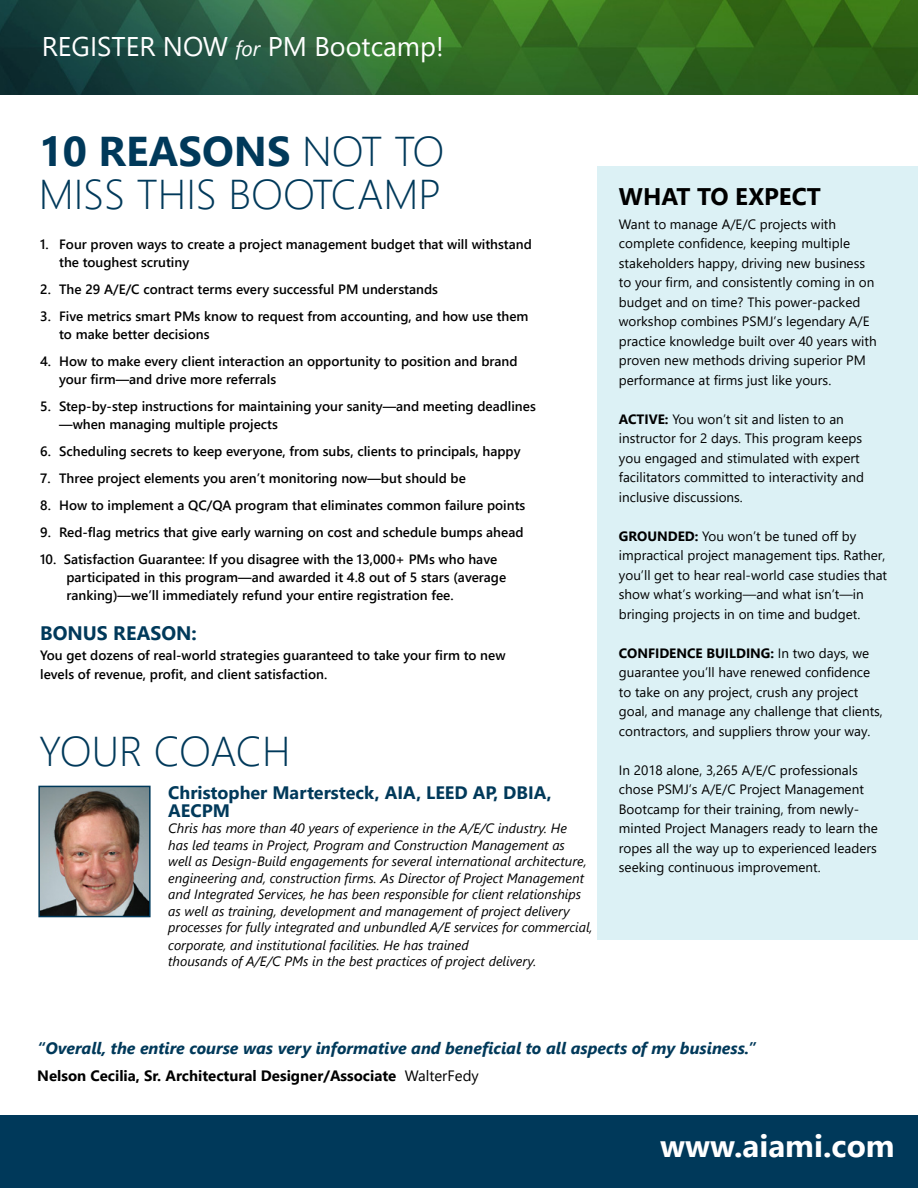
<style>
.page{position:relative;width:918px;height:1188px;background:#fff}
.page>*{position:absolute;margin:0;border:0;box-sizing:border-box;transform-origin:0 0}
.t1{font:300 41.55px/43.5px "Segoe UI";color:#00395a}
.t2{font:300 41.55px "Segoe UI";letter-spacing:-.02em;color:#00395a}
.t3{font:700 31.5px "Segoe UI";color:#fff}
.t4{font:27px "Segoe UI";color:#fff}
.t5{font:700 24px "Segoe UI";color:#000}
.t6{font:700 19.5px "Segoe UI";color:#00395a}
.t7{font:700 18px/18px "Segoe UI";color:#00395a}
.t8{font:italic 700 16.5px "Segoe UI";color:#00395a}
.t9{font:700 15px "Segoe UI";color:#000}
.t10{font:13.5px/19.5px "Segoe UI";color:#000}
.t11{font:600 13.5px/18px "Segoe UI";color:#000}
.t12{font:italic 13.5px/16.6px "Segoe UI";color:#000}
.s1{font-style:italic;font-size:21px}
.s2{font-weight:700}
.s3{font-weight:400}
</style>
<div class="page">
<div style="left:598px;top:166px;width:320px;height:774px;background:#dcf1f5"></div>
<div style="left:0;top:1116px;width:918px;height:72px;background:#00395a"></div>
<img style="left:0;top:0;width:918px;height:94px">
<img style="left:40px;top:788px;width:109px;height:127px">
<div style="left:38px;top:786px;width:113px;height:131px;border:1px solid #00395a"></div>
<h3 class="t4" style="left:42px;top:21px;width:404px">REGISTER NOW <span class="s1">for</span> PM Bootcamp!</h3>
<h1 class="t1" style="left:39px;top:125px;width:407px"><span class="s2">10 REASONS</span> NOT TO<br>MISS THIS BOOTCAMP</h1>
<p class="t11" style="left:59px;top:234px;width:474px;text-indent:-19px">1. Four proven ways to create a project management budget that will withstand the toughest scrutiny</p>
<p class="t11" style="left:40px;top:279px;width:399px">2. The 29 A/E/C contract terms every successful PM understands</p>
<p class="t11" style="left:59px;top:306px;width:471px;text-indent:-19px">3. Five metrics smart PMs know to request from accounting, and how use them to make better decisions</p>
<p class="t11" style="left:59px;top:351px;width:460px;text-indent:-19px">4. How to make every client interaction an opportunity to position and brand your firm—and drive more referrals</p>
<p class="t11" style="left:59px;top:396px;width:478px;text-indent:-19px">5. Step-by-step instructions for maintaining your sanity—and meeting deadlines —when managing multiple projects</p>
<p class="t11" style="left:40px;top:441px;width:482px">6. Scheduling secrets to keep everyone, from subs, clients to principals, happy</p>
<p class="t11" style="left:40px;top:468px;width:427px">7. Three project elements you aren’t monitoring now—but should be</p>
<p class="t11" style="left:40px;top:495px;width:487px">8. How to implement a QC/QA program that eliminates common failure points</p>
<p class="t11" style="left:40px;top:522px;width:485px">9. Red-flag metrics that give early warning on cost and schedule bumps ahead</p>
<p class="t11" style="left:67px;top:549px;width:441px;text-indent:-26px">10. Satisfaction Guarantee: If you disagree with the 13,000+ PMs who have participated in this program—and awarded it 4.8 out of 5 stars (average ranking)—we’ll immediately refund your entire registration fee.</p>
<h3 class="t6" style="left:40px;top:615px;width:158px">BONUS REASON:</h3>
<p class="t11" style="left:40px;top:644px;width:467px;line-height:19.5px">You get dozens of real-world strategies guaranteed to take your firm to new levels of revenue, profit, and client satisfaction.</p>
<h1 class="t2" style="left:39px;top:712px;width:253px">YOUR COACH</h1>
<h3 class="t7" style="left:168px;top:782px;width:385px">Christopher Martersteck, AIA, LEED AP, DBIA,<br>AECPM</h3>
<p class="t12" style="left:168px;top:818px;width:426px">Chris has more than 40 years of experience in the A/E/C industry. He<br>has led teams in Project, Program and Construction Management as<br>well as Design-Build engagements for several international architecture, engineering and, construction firms. As Director of Project Management and Integrated Services, he has been responsible for client relationships as well as training, development and management of project delivery processes for fully integrated and unbundled A/E services for commercial, corporate, and institutional facilities. He has trained<br>thousands of A/E/C PMs in the best practices of project delivery.</p>
<h3 class="t5" style="left:619px;top:174px;width:203px">WHAT TO EXPECT</h3>
<p class="t10" style="left:619px;top:213px;width:259px">Want to manage A/E/C projects with complete confidence, keeping multiple stakeholders happy, driving new business to your firm, and consistently coming in on budget and on time? This power-packed workshop combines PSMJ’s legendary A/E practice knowledge built over 40 years with proven new methods driving superior PM performance at firms just like yours.</p>
<p class="t10" style="left:619px;top:408px;width:247px"><span class="s2">ACTIVE:</span> You won’t sit and listen to an instructor for 2 days. This program keeps you engaged and stimulated with expert facilitators committed to interactivity and inclusive discussions.</p>
<p class="t10" style="left:619px;top:525px;width:270px"><span class="s2">GROUNDED:</span> You won’t be tuned off by impractical project management tips. Rather, you’ll get to hear real-world case studies that show what’s working—and what isn’t—in bringing projects in on time and budget.</p>
<p class="t10" style="left:619px;top:642px;width:266px"><span class="s2">CONFIDENCE BUILDING:</span> In two days, we guarantee you’ll have renewed confidence to take on any project, crush any project goal, and manage any challenge that clients, contractors, and suppliers throw your way.</p>
<p class="t10" style="left:619px;top:759px;width:260px">In 2018 alone, 3,265 A/E/C professionals chose PSMJ’s A/E/C Project Management Bootcamp for their training, from newly&shy;minted Project Managers ready to learn the ropes all the way up to experienced leaders seeking continuous improvement.</p>
<p class="t8" style="left:37px;top:1032px;width:720px">“Overall, the entire course was very informative and beneficial to all aspects of my business.”</p>
<p class="t9" style="left:37px;top:1061px;width:443px">Nelson Cecilia, Sr. Architectural Designer/Associate <span class="s3">WalterFedy</span></p>
<h2 class="t3" style="left:660px;top:1116px;width:236px">www.aiami.com</h2>
</div>
